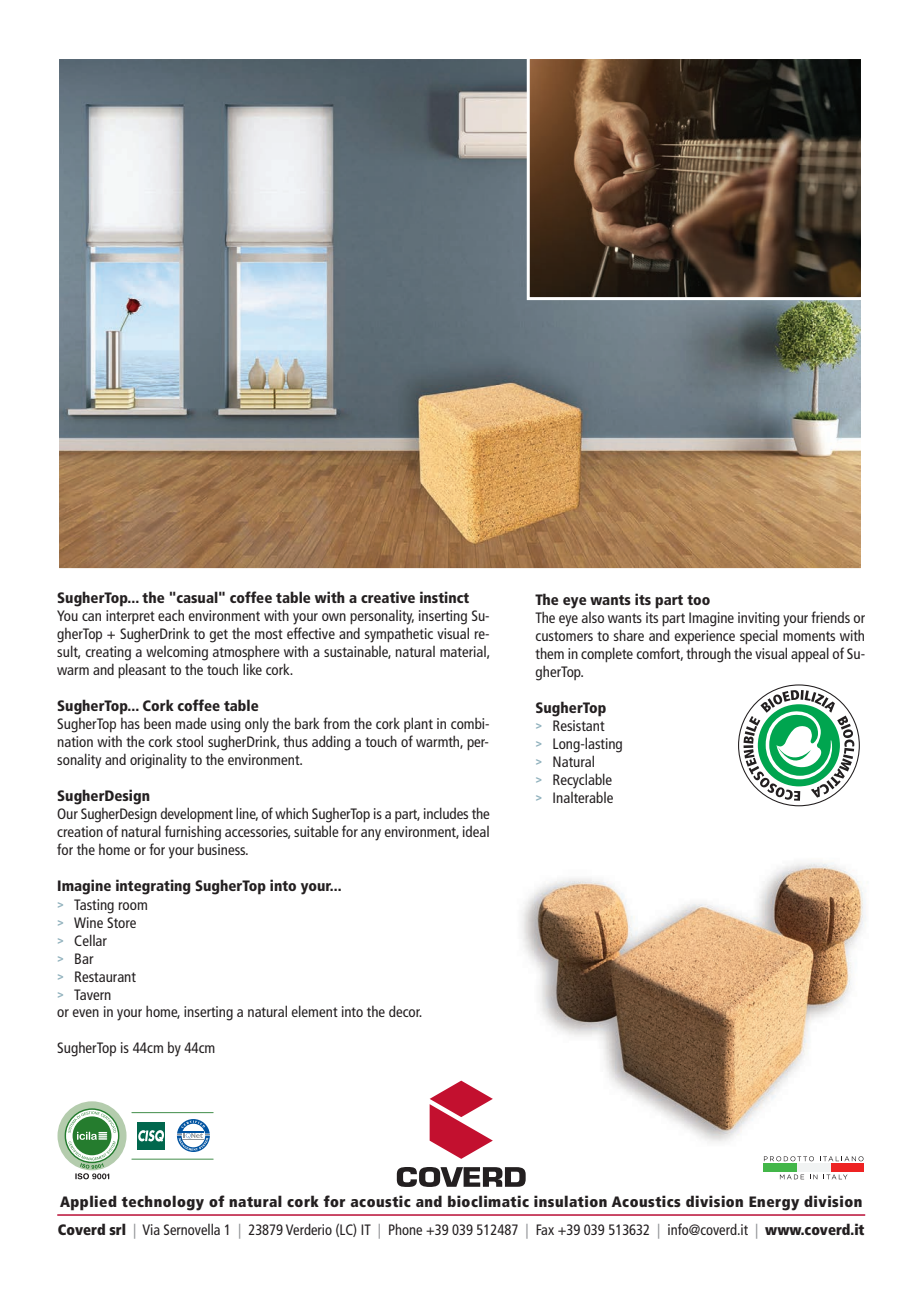
<style>
.page{position:relative;width:920px;height:1290px;background:#fff}
.page>*{position:absolute;margin:0;border:0;box-sizing:border-box;transform-origin:0 0}
.t1{font:condensed 15px/18px "Frutiger";color:#231f20;text-align:justify}
.t2{font:900 condensed 15px/28.2px "Frutiger";letter-spacing:.035em;color:#231f20}
.t3{font:900 condensed 15px "Frutiger";color:#231f20}
.s1{font-weight:900}
.s2{font-family:"Bauschlomb";font-weight:700;color:#90b1bd}
.s3{font-weight:400;color:#939598}
.s4{font-weight:400}
</style>
<div class="page">
<img style="left:521px;top:862px;width:345px;height:280px">
<img style="left:60px;top:60px;width:800px;height:507px">
<img style="left:531px;top:60px;width:329px;height:236px">
<div style="left:527px;top:56px;width:337px;height:244px;border:3px solid #fff"></div>
<svg style="left:738px;top:684px;width:122px;height:122px"></svg>
<div style="left:137px;top:1122px;width:28px;height:27px;background:#01674d"></div>
<hr style="left:131px;top:1112px;width:83px;height:1px;background:#257c2e">
<hr style="left:131px;top:1159px;width:83px;height:1px;background:#257c2e">
<svg style="left:138px;top:1130px;width:26px;height:12px"></svg>
<svg style="left:177px;top:1119px;width:33px;height:33px"></svg>
<svg style="left:58px;top:1101px;width:69px;height:78px"></svg>
<svg style="left:430px;top:1081px;width:63px;height:78px"></svg>
<svg style="left:397px;top:1167px;width:129px;height:20px"></svg>
<hr style="left:57px;top:1214px;width:808px;height:2px;background:#b90f36">
<div style="left:763px;top:1156px;width:101px;height:23px;background:linear-gradient(to right,#fefefe,#fefefe)"></div>
<div style="left:830px;top:1164px;width:34px;height:8px;background:#ee2323"></div>
<div style="left:797px;top:1164px;width:33px;height:8px;background:#f1f3f3"></div>
<div style="left:763px;top:1164px;width:34px;height:8px;background:#43b649"></div>
<svg style="left:764px;top:1156px;width:50px;height:5px"></svg>
<svg style="left:820px;top:1156px;width:43px;height:5px"></svg>
<svg style="left:780px;top:1174px;width:24px;height:5px"></svg>
<svg style="left:810px;top:1174px;width:7px;height:5px"></svg>
<svg style="left:823px;top:1174px;width:24px;height:5px"></svg>
<p class="t3" style="left:57px;top:592px;width:413px">SugherTop... the "casual" coffee table with a creative instinct</p>
<p class="t1" style="left:57px;top:608px;width:434px">You can interpret each environment with your own personality, inserting Su&shy;gherTop + SugherDrink to get the most effective and sympathetic visual re&shy;sult, creating a welcoming atmosphere with a sustainable, natural material, warm and pleasant to the touch like cork.</p>
<p class="t3" style="left:57px;top:700px;width:203px">SugherTop... Cork coffee table</p>
<p class="t1" style="left:57px;top:716px;width:434px">SugherTop has been made using only the bark from the cork plant in combi&shy;nation with the cork stool sugherDrink, thus adding a touch of warmth, per&shy;sonality and originality to the environment.</p>
<p class="t3" style="left:57px;top:790px;width:94px">SugherDesign</p>
<p class="t1" style="left:57px;top:806px;width:434px">Our SugherDesign development line, of which SugherTop is a part, includes the creation of natural furnishing accessories, suitable for any environment, ideal for the home or for your business.</p>
<p class="t1" style="left:57px;top:878px;width:367px;text-align:left"><span class="s1">Imagine integrating SugherTop into your...<br></span><span class="s2">&gt;</span> Tasting room<br><span class="s2">&gt;</span> Wine Store<br><span class="s2">&gt;</span> Cellar<br><span class="s2">&gt;</span> Bar<br><span class="s2">&gt;</span> Restaurant<br><span class="s2">&gt;</span> Tavern<br>or even in your home, inserting a natural element into the decor.</p>
<p class="t1" style="left:57px;top:1040px;width:160px">SugherTop is 44cm by 44cm</p>
<p class="t3" style="left:536px;top:594px;width:176px">The eye wants its part too</p>
<p class="t1" style="left:536px;top:610px;width:331px">The eye also wants its part Imagine inviting your friends or customers to share and experience special moments with them in complete comfort, through the visual appeal of Su&shy;gherTop.</p>
<p class="t1" style="left:536px;top:700px;width:89px;text-align:left"><span class="s1">SugherTop<br></span><span class="s2">&gt;</span> Resistant<br><span class="s2">&gt;</span> Long-lasting <span class="s2">&gt;</span> Natural<br><span class="s2">&gt;</span> Recyclable <span class="s2">&gt;</span> Inalterable</p>
<p class="t2" style="left:58px;top:1188px;width:808px">Applied technology of natural cork for acoustic and bioclimatic insulation Acoustics division Energy division<br>Coverd srl <span class="s3">|</span> <span class="s4">Via Sernovella 1</span> <span class="s3">|</span> <span class="s4">23879 Verderio (LC) IT</span> <span class="s3">|</span> <span class="s4">Phone +39 039 512487</span> <span class="s3">|</span> <span class="s4">Fax +39 039 513632</span> <span class="s3">|</span> <span class="s4">info@coverd.it</span> <span class="s3">|</span> www.coverd.it</p>
</div>
